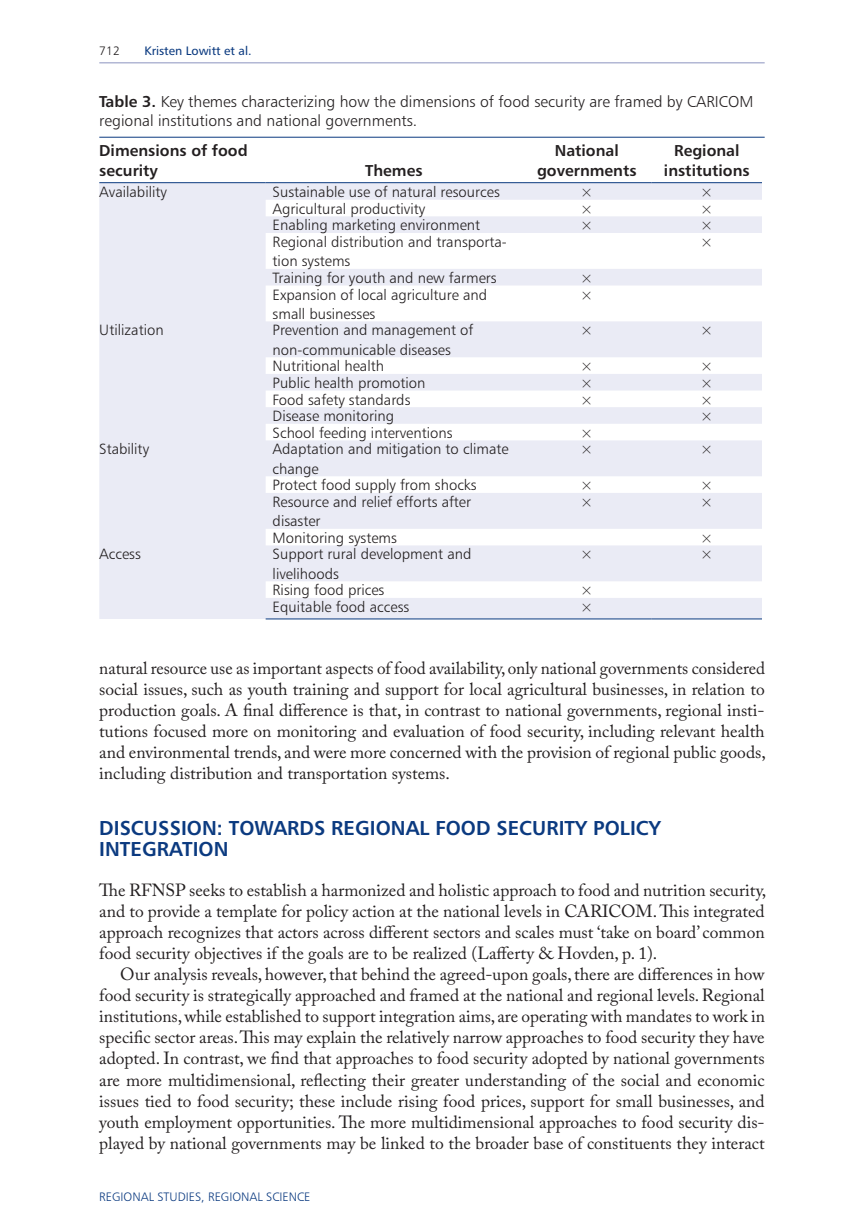
<style>
.page{position:relative;width:864px;height:1231px;background:#fff}
.page>*{position:absolute;margin:0;border:0;box-sizing:border-box;transform-origin:0 0}
.t1{font:20.12px/21px "Humanist 777 BT Bold B";color:#0b3a80}
.t2{font:17.5px/21px "Adobe Caslon Pro";color:#231f20;text-align:justify}
.t3{font:15.75px/19.2px "Humanist 777 BT Light B";color:#231f20}
.t4{font:15.75px/19.2px "Humanist 777 BT Bold B";color:#231f20;text-align:center}
.t5{font:14.88px/19.2px "Humanist 777 BT Light B";color:#231f20}
.t6{font:12.25px "Humanist 777 BT Light B";color:#0b3a80}
.t7{font:12.25px "Humanist 777 BT Roman B";color:#0b3a80}
.t8{font:12.25px "Humanist 777 BT Light B";color:#231f20}
.s1{font-family:"Humanist 777 BT Bold B"}
</style>
<div class="page">
<hr style="left:99px;top:62px;width:665px;height:1px;background:#8b94bf">
<hr style="left:99px;top:137px;width:665px;height:1px;background:#0b3a80">
<svg style="left:99px;top:183px;width:662px;height:436px;fill:#eaebf5"></svg>
<hr style="left:99px;top:182px;width:166px;height:1px;background:#0b3a80">
<hr style="left:265px;top:182px;width:256px;height:1px;background:#0b3a80">
<hr style="left:522px;top:182px;width:129px;height:1px;background:#0b3a80">
<hr style="left:651px;top:182px;width:110px;height:1px;background:#0b3a80">
<hr style="left:265px;top:618px;width:256px;height:1px;background:#0b3a80">
<hr style="left:522px;top:618px;width:129px;height:1px;background:#0b3a80">
<hr style="left:651px;top:618px;width:110px;height:1px;background:#0b3a80">
<p class="t8" style="left:99px;top:43px;width:22px">712</p>
<p class="t7" style="left:144px;top:43px;width:109px">Kristen Lowitt et al.</p>
<p class="t3" style="left:99px;top:92px;width:655px"><span class="s1">Table 3.</span> Key themes characterizing how the dimensions of food security are framed by CARICO M regional institutions and national governments.</p>
<p class="t4" style="left:99px;top:141px;width:150px;text-align:left">Dimensions of food security</p>
<p class="t4" style="left:537px;top:141px;width:101px">National governments</p>
<p class="t4" style="left:663px;top:141px;width:87px">Regional institutions</p>
<p class="t4" style="left:365px;top:160px;width:59px">Themes</p>
<p class="t5" style="left:99px;top:182px;width:69px">Availability</p>
<p class="t5" style="left:272px;top:182px;width:228px">Sustainable use of natural resources</p>
<p class="t5" style="left:580px;top:182px;width:14px">×</p>
<p class="t5" style="left:700px;top:182px;width:14px">×</p>
<p class="t5" style="left:272px;top:199px;width:154px">Agricultural productivity</p>
<p class="t5" style="left:580px;top:199px;width:14px">×</p>
<p class="t5" style="left:700px;top:199px;width:14px">×</p>
<p class="t5" style="left:272px;top:215px;width:209px">E nabling marketing environment</p>
<p class="t5" style="left:580px;top:215px;width:14px">×</p>
<p class="t5" style="left:700px;top:215px;width:14px">×</p>
<p class="t5" style="left:272px;top:232px;width:236px">Regional distribution and transporta&shy;tion systems</p>
<p class="t5" style="left:700px;top:232px;width:14px">×</p>
<p class="t5" style="left:272px;top:268px;width:225px">Training for youth and new farmers</p>
<p class="t5" style="left:580px;top:268px;width:14px">×</p>
<p class="t5" style="left:272px;top:284px;width:216px">Expansion of local agriculture and small businesses</p>
<p class="t5" style="left:580px;top:284px;width:14px">×</p>
<p class="t5" style="left:99px;top:320px;width:66px">Utilization</p>
<p class="t5" style="left:272px;top:320px;width:202px">Prevention and management of non-communicable diseases</p>
<p class="t5" style="left:580px;top:320px;width:14px">×</p>
<p class="t5" style="left:700px;top:320px;width:14px">×</p>
<p class="t5" style="left:272px;top:356px;width:113px">N utritional health</p>
<p class="t5" style="left:580px;top:356px;width:14px">×</p>
<p class="t5" style="left:700px;top:356px;width:14px">×</p>
<p class="t5" style="left:272px;top:373px;width:154px">Public health promotion</p>
<p class="t5" style="left:580px;top:373px;width:14px">×</p>
<p class="t5" style="left:700px;top:373px;width:14px">×</p>
<p class="t5" style="left:272px;top:389px;width:139px">Food safety standards</p>
<p class="t5" style="left:580px;top:389px;width:14px">×</p>
<p class="t5" style="left:700px;top:389px;width:14px">×</p>
<p class="t5" style="left:272px;top:406px;width:123px">Disease monitoring</p>
<p class="t5" style="left:700px;top:406px;width:14px">×</p>
<p class="t5" style="left:272px;top:422px;width:181px">School feeding interventions</p>
<p class="t5" style="left:580px;top:422px;width:14px">×</p>
<p class="t5" style="left:99px;top:439px;width:51px">Stability</p>
<p class="t5" style="left:272px;top:439px;width:237px">Adaptation and mitigation to climate change</p>
<p class="t5" style="left:580px;top:439px;width:14px">×</p>
<p class="t5" style="left:700px;top:439px;width:14px">×</p>
<p class="t5" style="left:272px;top:475px;width:205px">Protect food supply from shocks</p>
<p class="t5" style="left:580px;top:475px;width:14px">×</p>
<p class="t5" style="left:700px;top:475px;width:14px">×</p>
<p class="t5" style="left:272px;top:492px;width:200px">Resource and relief efforts after disaster</p>
<p class="t5" style="left:580px;top:492px;width:14px">×</p>
<p class="t5" style="left:700px;top:492px;width:14px">×</p>
<p class="t5" style="left:272px;top:527px;width:126px">Monitoring systems</p>
<p class="t5" style="left:700px;top:527px;width:14px">×</p>
<p class="t5" style="left:99px;top:544px;width:43px">Access</p>
<p class="t5" style="left:272px;top:544px;width:200px">Support rural development and livelihoods</p>
<p class="t5" style="left:580px;top:544px;width:14px">×</p>
<p class="t5" style="left:700px;top:544px;width:14px">×</p>
<p class="t5" style="left:272px;top:580px;width:113px">Rising food prices</p>
<p class="t5" style="left:580px;top:580px;width:14px">×</p>
<p class="t5" style="left:272px;top:597px;width:138px">Equitable food access</p>
<p class="t5" style="left:580px;top:597px;width:14px">×</p>
<p class="t2" style="left:99px;top:657px;width:667px">natural resource use as important aspects of food availability, only national governments considered social issues, such as youth training and support for local agricultural businesses, in relation to production goals. A final difference is that, in contrast to national governments, regional insti&shy;tutions focused more on monitoring and evaluation of food security, including relevant health and environmental trends, and were more concerned with the provision of regional public goods, including distribution and transportation systems.</p>
<p class="t1" style="left:99px;top:816px;width:563px">DISCUSSION: TOWARDS REGIONAL FOOD SECURITY POLICY<br>INTEGRATION</p>
<p class="t2" style="left:99px;top:879px;width:668px">The RFNSP seeks to establish a harmonized and holistic approach to food and nutrition security, and to provide a template for policy action at the national levels in CARICOM. This integrated approach recognizes that actors across different sectors and scales must ‘take on board’ common food security objectives if the goals are to be realized (Lafferty &amp; Hovden, p. 1).</p>
<p class="t2" style="left:99px;top:963px;width:667px;text-indent:21px">Our analysis reveals, however, that behind the agreed-upon goals, there are differences in how food security is strategically approached and framed at the national and regional levels. Regional institutions, while established to support integration aims, are operating with mandates to work in specific sector areas. This may explain the relatively narrow approaches to food security they have adopted. In contrast, we find that approaches to food security adopted by national governments are more multidimensional, reflecting their greater understanding of the social and economic issues tied to food security; these include rising food prices, support for small businesses, and youth employment opportunities. The more multidimensional approaches to food security dis&shy;played by national governments may be linked to the broader base of constituents they interact</p>
<p class="t6" style="left:99px;top:1188px;width:15px">REGIONAL</p>
<p class="t6" style="left:157px;top:1188px;width:14px">STUDIE</p>
<p class="t6" style="left:195px;top:1188px;width:28px">S, REGIONAL</p>
<p class="t6" style="left:266px;top:1188px;width:14px">SCIENCE</p>
</div>
